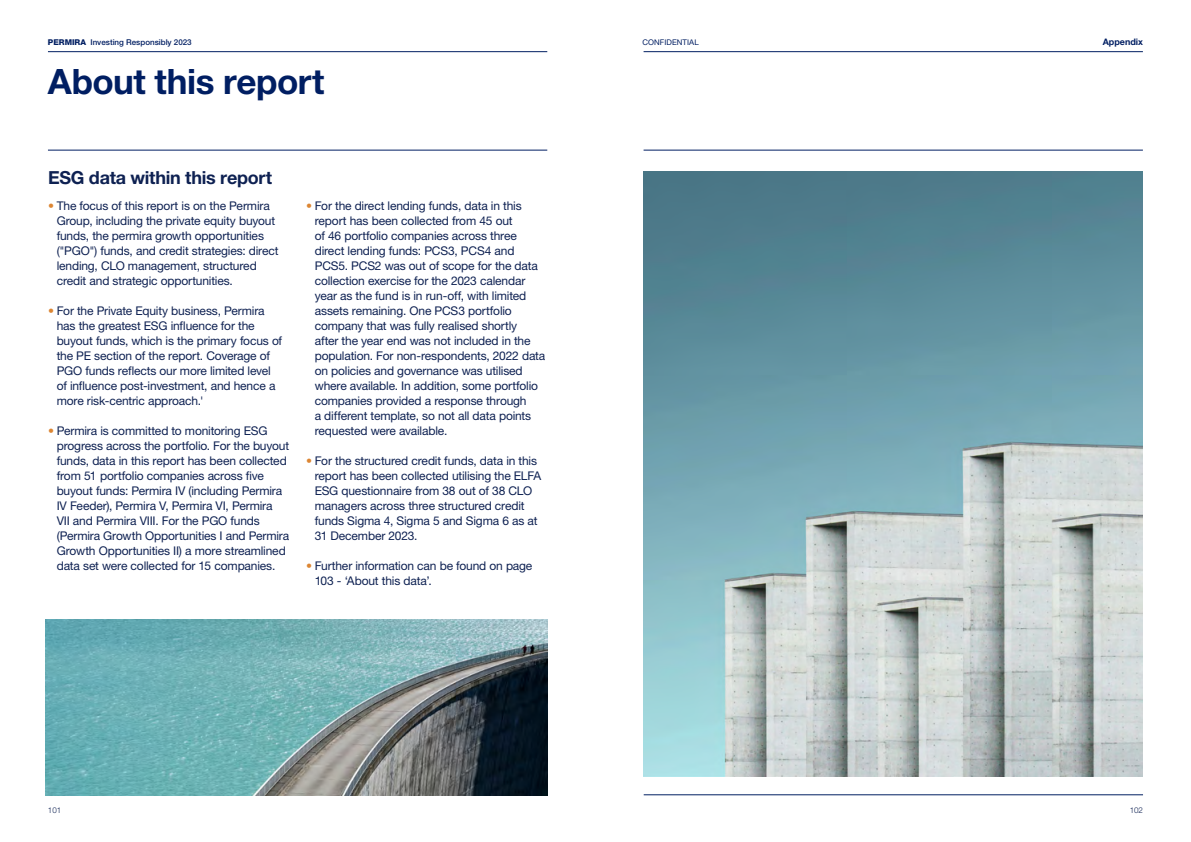
<style>
.page{position:relative;width:1191px;height:842px;background:#fff}
.page>*{position:absolute;margin:0;border:0;box-sizing:border-box;transform-origin:0 0}
.t1{font:700 35px "Helvetica Neue LT Pro";letter-spacing:-.015em;color:#001e62}
.t2{font:700 18px "Helvetica Neue LT Pro";letter-spacing:-.015em;color:#0e2152}
.t3{font:12px/15px "Helvetica Neue LT Pro";letter-spacing:-.015em;color:#0e2152}
.t4{font:700 9px "Helvetica Neue LT Pro";color:#001e62}
.t5{font:500 8px "Helvetica Neue LT Pro";color:#001e62}
.t6{font:300 8px "Helvetica Neue LT Pro";color:#0e2152}
.t7{font:7.8px "Helvetica Neue LT Pro";letter-spacing:.01em;color:#001e62}
.s1{font-weight:800}
.s2{color:#dc8633}
</style>
<div class="page">
<hr style="left:48px;top:795px;width:499px;height:1px;background:#001e62">
<hr style="left:643px;top:795px;width:500px;height:1px;background:#001e62">
<hr style="left:48px;top:51px;width:499px;height:1px;background:#001e62">
<hr style="left:643px;top:51px;width:499px;height:1px;background:#001e62">
<hr style="left:48px;top:150px;width:499px;height:1px;background:#001e62">
<hr style="left:643px;top:150px;width:499px;height:1px;background:#001e62">
<img style="left:643px;top:171px;width:499px;height:606px">
<img style="left:46px;top:619px;width:501px;height:176px">
<p class="t5" style="left:48px;top:37px;width:145px"><span class="s1">PERMIRA</span> Investing Responsibly 2023</p>
<h1 class="t1" style="left:48px;top:60px;width:278px">About this report</h1>
<h2 class="t2" style="left:48px;top:167px;width:225px">ESG data within this report</h2>
<p class="t3" style="left:57px;top:198px;width:223px;text-indent:-9px"><span class="s2">•</span> The focus of this report is on the Permira Group, including the private equity buyout funds, the permira growth opportunities ("PGO") funds, and credit strategies: direct lending, CLO management, structured credit and strategic opportunities.</p>
<p class="t3" style="left:57px;top:303px;width:227px;text-indent:-9px"><span class="s2">•</span> For the Private Equity business, Permira has the greatest ESG influence for the buyout funds, which is the primary focus of the PE section of the report. Coverage of PGO funds reflects our more limited level of influence post-investment, and hence a more risk-centric approach.'</p>
<p class="t3" style="left:57px;top:423px;width:234px;text-indent:-9px"><span class="s2">•</span> Permira is committed to monitoring ESG progress across the portfolio. For the buyout funds, data in this report has been collected from 51 portfolio companies across five buyout funds: Permira IV (including Permira IV Feeder), Permira V, Permira VI, Permira<br>VII and Permira VIII. For the PGO funds (Permira Growth Opportunities I and Permira Growth Opportunities II) a more streamlined data set were collected for 15 companies.</p>
<p class="t3" style="left:315px;top:198px;width:232px;text-indent:-9px"><span class="s2">•</span> For the direct lending funds, data in this report has been collected from 45 out<br>of 46 portfolio companies across three direct lending funds: PCS3, PCS4 and PCS5. PCS2 was out of scope for the data collection exercise for the 2023 calendar year as the fund is in run-off, with limited assets remaining. One PCS3 portfolio company that was fully realised shortly<br>after the year end was not included in the population. For non-respondents, 2022 data on policies and governance was utilised where available. In addition, some portfolio companies provided a response through<br>a different template, so not all data points requested were available.</p>
<p class="t3" style="left:315px;top:453px;width:228px;text-indent:-9px"><span class="s2">•</span> For the structured credit funds, data in this report has been collected utilising the ELFA ESG questionnaire from 38 out of 38 CLO managers across three structured credit funds Sigma 4, Sigma 5 and Sigma 6 as at 31 December 2023.</p>
<p class="t3" style="left:315px;top:558px;width:219px;text-indent:-9px"><span class="s2">•</span> Further information can be found on page<br>103 - ‘About this data’.</p>
<p class="t6" style="left:48px;top:805px;width:15px">101</p>
<p class="t7" style="left:642px;top:37px;width:58px">CONFIDENTIAL</p>
<p class="t4" style="left:1102px;top:36px;width:42px">Appendix</p>
<p class="t6" style="left:1129px;top:805px;width:15px">102</p>
</div>
